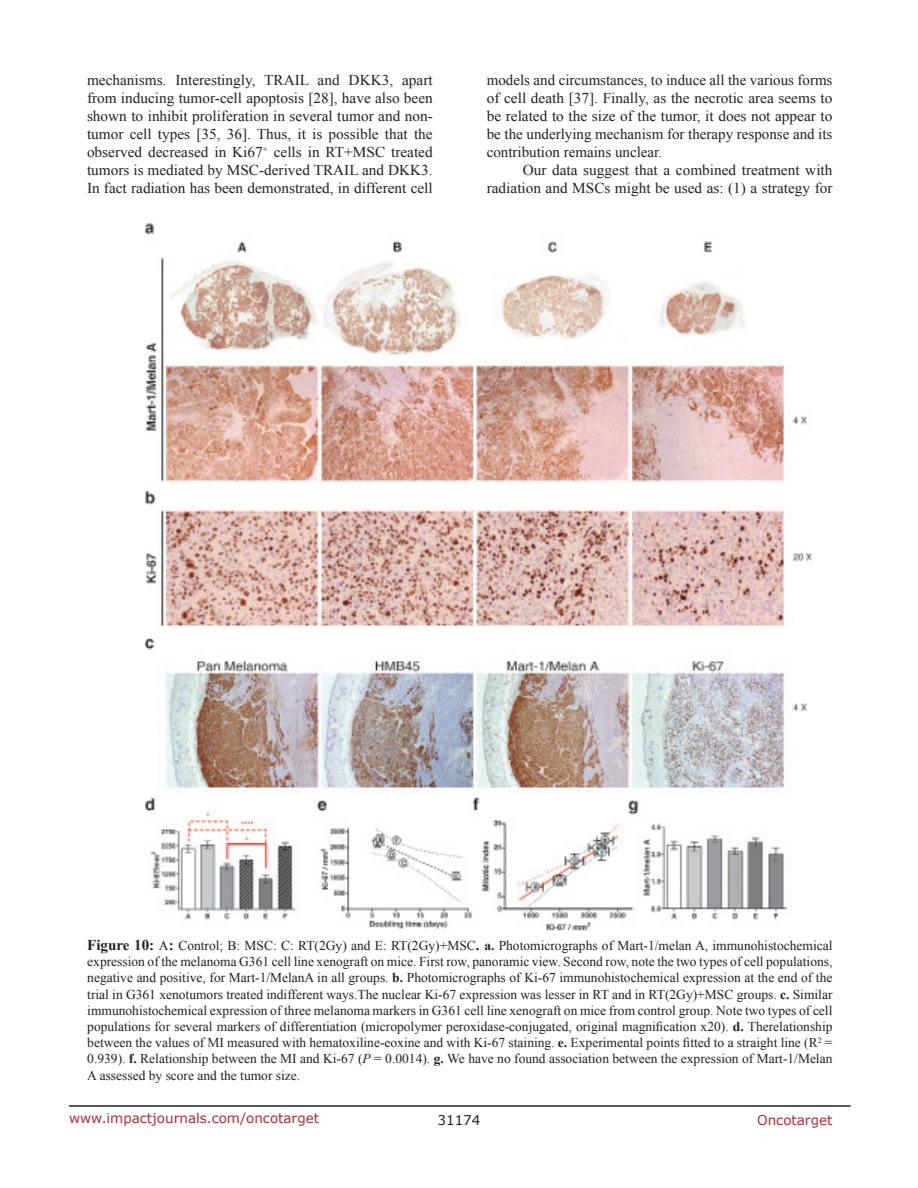
<style>
.page{position:relative;width:918px;height:1188px;background:#fff}
.page>*{position:absolute;margin:0;border:0;box-sizing:border-box;transform-origin:0 0}
.BodyText{font:15px/18px "Times New Roman";color:#221f22;text-align:justify}
.FigureText{font:13.5px/16.2px "Times New Roman";color:#221f22;text-align:justify}
.t1{font:13.5px "Verdana";color:#ac2b31}
.t2{font:13.5px "Verdana";color:#221f22}
.s1{font-weight:700;font-size:15px}
.s2{font-weight:700}
.s3{font-style:italic}
</style>
<div class="page">
<hr style="left:69px;top:1105px;width:781px;height:2px;background:#231f20">
<img style="left:146px;top:223px;width:666px;height:709px">
<p class="BodyText" style="left:87px;top:71px;width:347px">mechanisms. Interestingly, TRAIL and DKK3, apart from inducing tumor-cell apoptosis [28], have also been shown to inhibit proliferation in several tumor and non&shy;tumor cell types [35, 36]. Thus, it is possible that the observed decreased in Ki67<sup>+</sup> cells in RT+MSC treated tumors is mediated by MSC-derived TRAIL and DKK3.<br>In fact radiation has been demonstrated, in different cell</p>
<p class="BodyText" style="left:487px;top:71px;width:347px">models and circumstances, to induce all the various forms of cell death [37]. Finally, as the necrotic area seems to be related to the size of the tumor, it does not appear to be the underlying mechanism for therapy response and its contribution remains unclear.</p>
<p class="BodyText" style="left:487px;top:161px;width:347px;text-align:right">Our data suggest that a combined treatment with radiation and MSCs might be used as: (1) a strategy for</p>
<p class="FigureText" style="left:87px;top:937px;width:747px"><span class="s1">Figure 10:</span> A<span class="s1">:</span> Control; B: MSC: C: RT(2Gy) and E: RT(2Gy)+MSC<span class="s1">.</span> <span class="s2">a.</span> Photomicrographs of Mart-1/melan A, immunohistochemical expression of the melanoma G361 cell line xenograft on mice. First row, panoramic view. Second row, note the two types of cell populations, negative and positive, for Mart-1/MelanA in all groups. <span class="s2">b.</span> Photomicrographs of Ki-67 immunohistochemical expression at the end of the trial in G361 xenotumors treated indifferent ways.The nuclear Ki-67 expression was lesser in RT and in RT(2Gy)+MSC groups. <span class="s2">c.</span> Similar immunohistochemical expression of three melanoma markers in G361 cell line xenograft on mice from control group. Note two types of cell populations for several markers of differentiation (micropolymer peroxidase-conjugated, original magnification x20). <span class="s2">d.</span> Therelationship between the values of MI measured with hematoxiline-eoxine and with Ki-67 staining. <span class="s2">e.</span> Experimental points fitted to a straight line (R<sup>2</sup> = 0.939). <span class="s2">f.</span> Relationship between the MI and Ki-67 (<span class="s3">P</span> = 0.0014). <span class="s2">g.</span> We have no found association between the expression of Mart-1/Melan A assessed by score and the tumor size.</p>
<p class="t1" style="left:69px;top:1109px;width:252px">www.impactjournals.com/oncotarget</p>
<p class="t2" style="left:438px;top:1111px;width:44px">31174</p>
<p class="t1" style="left:757px;top:1111px;width:77px">Oncotarget</p>
</div>
